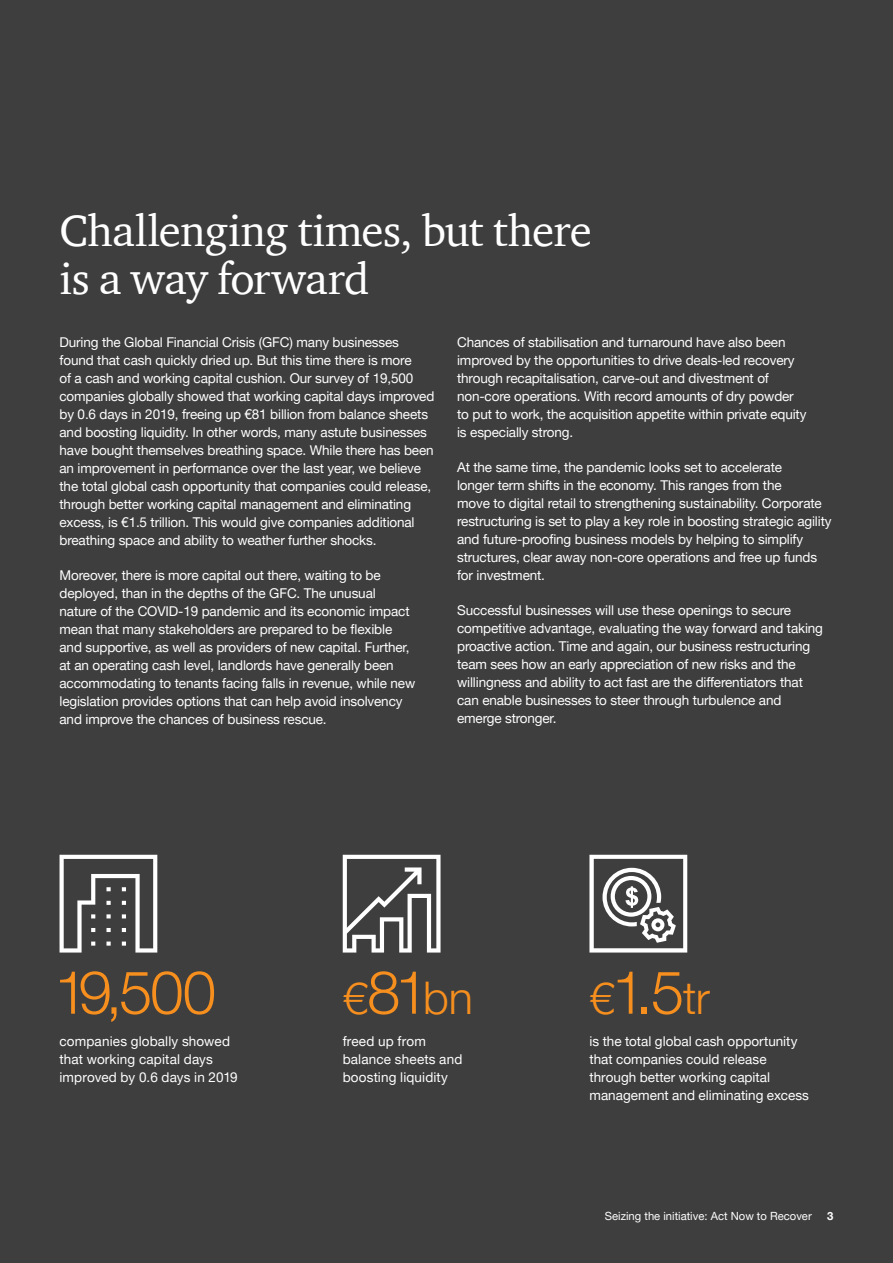
<style>
.page{position:relative;width:893px;height:1263px;background:#3e3e3f}
.page>*{position:absolute;margin:0;border:0;box-sizing:border-box;transform-origin:0 0}
.t1{font:300 60px "Helvetica Neue LT Pro";color:#f68f1e}
.t2{font:45px/48px "ITC Charter Com";letter-spacing:-.015em;color:#fff}
.t3{font:300 45px "Helvetica Neue LT Pro";color:#f68f1e}
.t4{font:13.5px/18px "Helvetica Neue LT Pro";letter-spacing:-.01em;color:#fff}
.t5{font:13.5px/18px "Helvetica Neue LT Pro";letter-spacing:.01em;color:#fff}
.t6{font:11.25px "Helvetica Neue LT Pro";color:#fff}
.t7{font:700 11.25px "Helvetica Neue LT Pro";color:#fff}
.s1{font-size:60px}
</style>
<div class="page">
<svg style="left:60px;top:855px;width:97px;height:97px"></svg>
<svg style="left:343px;top:855px;width:98px;height:97px"></svg>
<svg style="left:589px;top:855px;width:98px;height:97px"></svg>
<h2 class="t2" style="left:60px;top:206px;width:534px">Challenging times, but there is a way forward</h2>
<p class="t4" style="left:60px;top:332px;width:376px">During the Global Financial Crisis (GFC) many businesses found that cash quickly dried up. But this time there is more<br>of a cash and working capital cushion. Our survey of 19,500 companies globally showed that working capital days improved by 0.6 days in 2019, freeing up €81 billion from balance sheets and boosting liquidity. In other words, many astute businesses have bought themselves breathing space. While there has been an improvement in performance over the last year, we believe the total global cash opportunity that companies could release, through better working capital management and eliminating excess, is €1.5 trillion. This would give companies additional breathing space and ability to weather further shocks.</p>
<p class="t4" style="left:60px;top:565px;width:357px">Moreover, there is more capital out there, waiting to be deployed, than in the depths of the GFC. The unusual nature of the COVID-19 pandemic and its economic impact mean that many stakeholders are prepared to be flexible and supportive, as well as providers of new capital. Further, at an operating cash level, landlords have generally been accommodating to tenants facing falls in revenue, while new legislation provides options that can help avoid insolvency and improve the chances of business rescue.</p>
<p class="t4" style="left:457px;top:332px;width:351px">Chances of stabilisation and turnaround have also been improved by the opportunities to drive deals-led recovery through recapitalisation, carve-out and divestment of non-core operations. With record amounts of dry powder to put to work, the acquisition appetite within private equity is especially strong.</p>
<p class="t4" style="left:457px;top:457px;width:376px">At the same time, the pandemic looks set to accelerate<br>longer term shifts in the economy. This ranges from the<br>move to digital retail to strengthening sustainability. Corporate restructuring is set to play a key role in boosting strategic agility and future-proofing business models by helping to simplify structures, clear away non-core operations and free up funds for investment.</p>
<p class="t4" style="left:457px;top:600px;width:367px">Successful businesses will use these openings to secure competitive advantage, evaluating the way forward and taking proactive action. Time and again, our business restructuring team sees how an early appreciation of new risks and the willingness and ability to act fast are the differentiators that can enable businesses to steer through turbulence and emerge stronger.</p>
<h1 class="t1" style="left:54px;top:956px;width:163px">19,500</h1>
<h2 class="t3" style="left:343px;top:970px;width:132px">€<span class="s1">81</span>bn</h2>
<h2 class="t3" style="left:589px;top:970px;width:122px">€<span class="s1">1.5</span>tr</h2>
<p class="t5" style="left:343px;top:1031px;width:121px">freed up from balance sheets and boosting liquidity</p>
<p class="t4" style="left:589px;top:1031px;width:221px">is the total global cash opportunity that companies could release through better working capital management and eliminating excess</p>
<p class="t5" style="left:60px;top:1031px;width:180px">companies globally showed that working capital days improved by 0.6 days in 2019</p>
<p class="t6" style="left:605px;top:1209px;width:208px">Seizing the initiative: Act Now to Recover</p>
<p class="t7" style="left:827px;top:1209px;width:8px">3</p>
</div>
